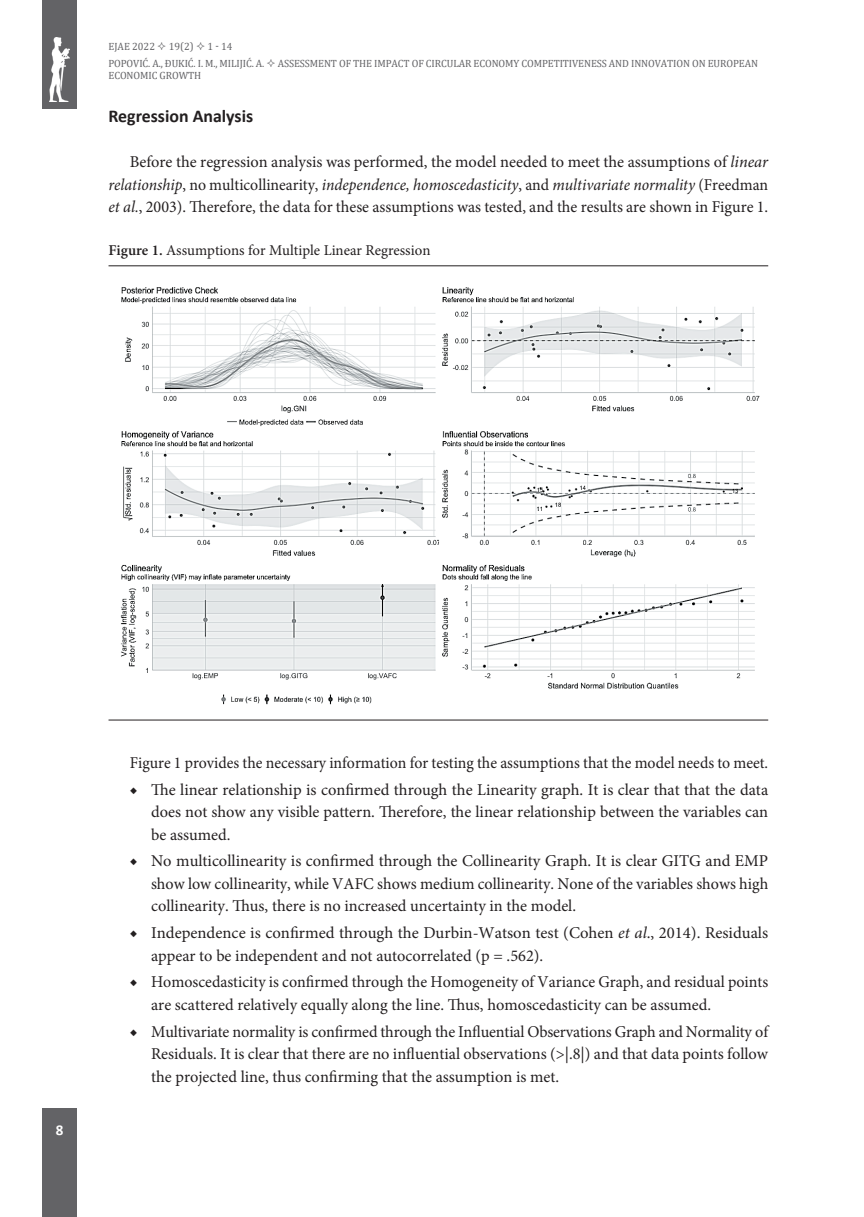
<style>
.page{position:relative;width:864px;height:1217px;background:#fff}
.page>*{position:absolute;margin:0;border:0;box-sizing:border-box;transform-origin:0 0}
.t1{font:700 18px "Calibri";color:#231f20}
.t2{font:16.5px/22.5px "Minion Pro";color:#231f20;text-align:justify}
.t3{font:16.5px "Minion Pro";color:#231f20;scale:.96 1}
.t4{font:15px "Minion Pro";color:#231f20}
.t5{font:700 15px "Calibri";color:#fff}
.t6{font:10.5px/16.8px "Cambria";letter-spacing:-.01em;color:#636366}
.s1{font-style:italic}
.s2{font-weight:600}
</style>
<div class="page">
<div style="left:43px;top:0;width:34px;height:108px;background:#636366"></div>
<div style="left:43px;top:1108px;width:34px;height:108px;background:#636366"></div>
<img style="left:49px;top:37px;width:21px;height:64px">
<hr style="left:108px;top:265px;width:659px;height:1px;background:#231f20">
<hr style="left:108px;top:719px;width:659px;height:1px;background:#231f20">
<img style="left:120px;top:287px;width:640px;height:418px">
<p class="t6" style="left:108px;top:38px;width:48px">EJAE 2022</p>
<p class="t6" style="left:169px;top:38px;width:26px">19(2)</p>
<p class="t6" style="left:108px;top:38px;width:157px;text-indent:99px">1 - 14<br>POPOVIĆ. A., ĐUKIĆ. I. M., MILIJIĆ. A.</p>
<p class="t6" style="left:108px;top:67px;width:94px">ECONOMIC GROWTH</p>
<p class="t6" style="left:277px;top:55px;width:481px">ASSESSMENT OF THE IMPACT OF CIRCULAR ECONOMY COMPETITIVENESS AND INNOVATION ON EUROPEAN</p>
<p class="t1" style="left:108px;top:103px;width:146px">Regression Analysis</p>
<p class="t2" style="left:108px;top:150px;width:661px;text-indent:21px">Before the regression analysis was performed, the model needed to meet the assumptions of <span class="s1">linear relationship</span>, no multicollinearity, <span class="s1">independence, homoscedasticity</span>, and <span class="s1">multivariate normality</span> (Freedman <span class="s1">et al.</span>, 2003). Therefore, the data for these assumptions was tested, and the results are shown in Figure 1.</p>
<p class="t4" style="left:108px;top:240px;width:323px"><span class="s2">Figure 1.</span> Assumptions for Multiple Linear Regression</p>
<p class="t5" style="left:56px;top:1118px;width:9px">8</p>
<p class="t3" style="left:130px;top:751px;width:666px">Figure 1 provides the necessary information for testing the assumptions that the model needs to meet.</p>
<p class="t2" style="left:151px;top:777px;width:618px;text-indent:-21px">◆ The linear relationship is confirmed through the Linearity graph. It is clear that that the data does not show any visible pattern. Therefore, the linear relationship between the variables can be assumed.</p>
<p class="t2" style="left:151px;top:849px;width:618px;text-indent:-21px">◆ No multicollinearity is confirmed through the Collinearity Graph. It is clear GITG and EMP show low collinearity, while VAFC shows medium collinearity. None of the variables shows high collinearity. Thus, there is no increased uncertainty in the model.</p>
<p class="t2" style="left:151px;top:921px;width:618px;text-indent:-21px">◆ Independence is confirmed through the Durbin-Watson test (Cohen <span class="s1">et al</span>., 2014). Residuals appear to be independent and not autocorrelated (p = .562).</p>
<p class="t2" style="left:151px;top:970px;width:618px;text-indent:-21px">◆ Homoscedasticity is confirmed through the Homogeneity of Variance Graph, and residual points are scattered relatively equally along the line. Thus, homoscedasticity can be assumed.</p>
<p class="t2" style="left:151px;top:1020px;width:618px;text-indent:-21px">◆ Multivariate normality is confirmed through the Influential Observations Graph and Normality of Residuals. It is clear that there are no influential observations (&gt;|.8|) and that data points follow the projected line, thus confirming that the assumption is met.</p>
</div>
